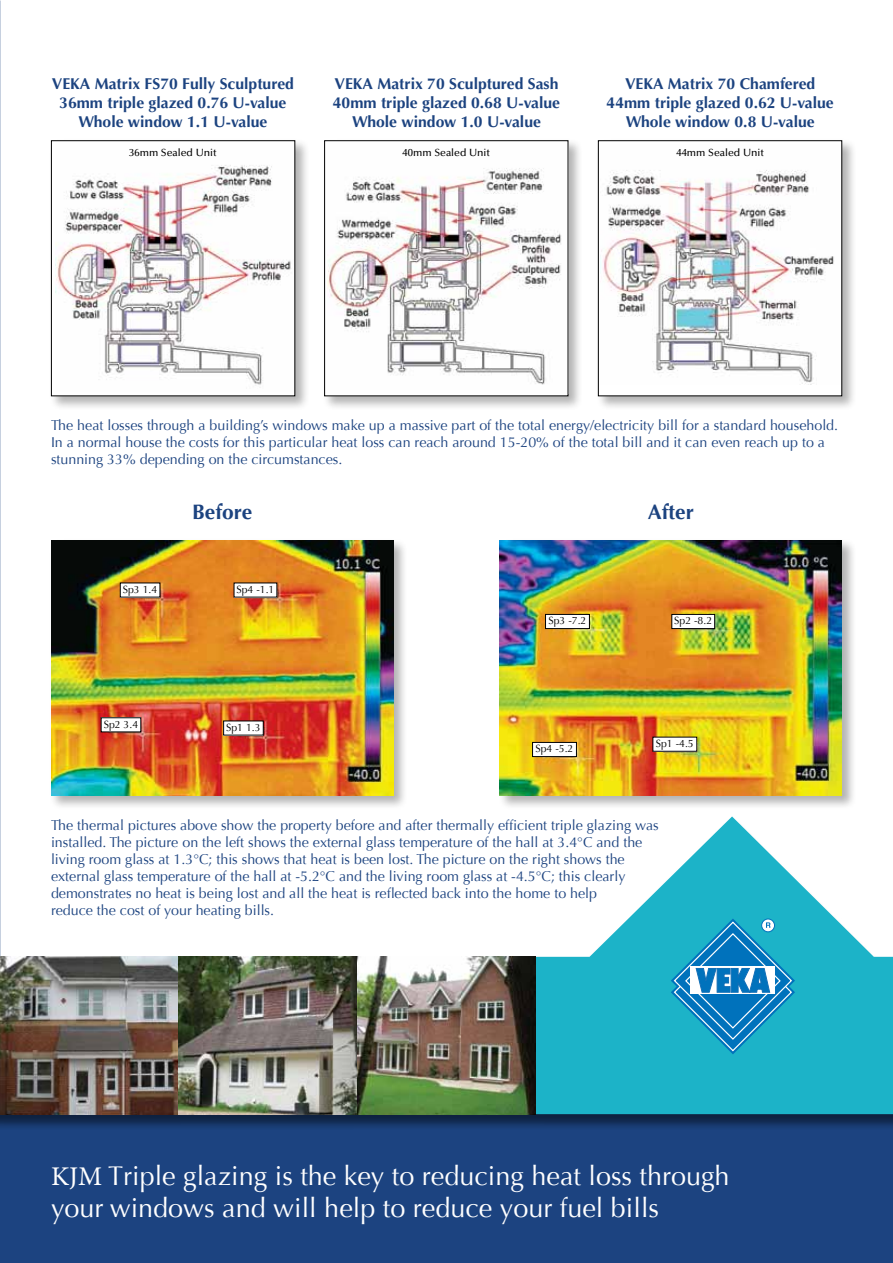
<style>
.page{position:relative;width:893px;height:1263px;background:#fff}
.page>*{position:absolute;margin:0;border:0;box-sizing:border-box;transform-origin:0 0}
.t1{font:27px/32.4px "Optima";color:#fff}
.t2{font:700 21px "Optima CE";color:#1c4380}
.t3{font:700 15.75px/18.9px "Optima CE";color:#1c4380;text-align:center}
.t4{font:14.25px/17.1px "Optima";color:#1c4380}
.t5{font:10.5px "Optima";color:#000}
.t6{font:500 10.5px "Optima";color:#000}
.s1{font-family:"Minion Pro"}
</style>
<div class="page">
<div style="left:0;top:1114px;width:893px;height:149px;background:#1c4380"></div>
<div style="left:0;top:818px;width:893px;height:313px;background:#000;opacity:.5"></div>
<svg style="left:536px;top:816px;width:357px;height:298px;fill:#1cb3c8"></svg>
<img style="left:0;top:957px;width:536px;height:157px">
<div style="left:49px;top:538px;width:359px;height:272px;background:#000;opacity:.3"></div>
<img style="left:51px;top:540px;width:342px;height:255px">
<div style="left:498px;top:538px;width:358px;height:272px;background:#000;opacity:.3"></div>
<img style="left:500px;top:540px;width:342px;height:255px">
<div style="left:49px;top:138px;width:261px;height:273px;background:#000;opacity:.3"></div>
<img style="left:56px;top:142px;width:237px;height:250px">
<div style="left:51px;top:140px;width:244px;height:256px;border:1px solid #000"></div>
<div style="left:322px;top:138px;width:261px;height:273px;background:#000;opacity:.3"></div>
<img style="left:328px;top:142px;width:238px;height:251px">
<div style="left:324px;top:140px;width:244px;height:256px;border:1px solid #000"></div>
<div style="left:596px;top:138px;width:261px;height:273px;background:#000;opacity:.3"></div>
<div style="left:598px;top:141px;width:244px;height:255px;background:#fff"></div>
<img style="left:601px;top:170px;width:233px;height:215px">
<div style="left:598px;top:140px;width:244px;height:256px;border:1px solid #000"></div>
<svg style="left:671px;top:918px;width:124px;height:136px;background:#2a9fc8"></svg>
<div style="left:120px;top:583px;width:40px;height:14px;background:#fff"></div>
<div style="left:234px;top:583px;width:43px;height:14px;background:#fff"></div>
<div style="left:101px;top:718px;width:40px;height:14px;background:#fff"></div>
<div style="left:224px;top:721px;width:39px;height:14px;background:#fff"></div>
<div style="left:545px;top:614px;width:44px;height:14px;background:#fff"></div>
<div style="left:545px;top:614px;width:45px;height:15px;border:1px solid #000"></div>
<div style="left:672px;top:614px;width:43px;height:14px;background:#fff"></div>
<div style="left:671px;top:614px;width:44px;height:15px;border:1px solid #000"></div>
<div style="left:533px;top:742px;width:43px;height:14px;background:#fff"></div>
<div style="left:532px;top:742px;width:45px;height:15px;border:1px solid #000"></div>
<div style="left:653px;top:737px;width:44px;height:14px;background:#fff"></div>
<p class="t3" style="left:333px;top:74px;width:229px">VEKA Matrix 70 Sculptured Sash<br>40mm triple glazed 0.68 U-value<br>Whole window 1.0 U-value</p>
<p class="t3" style="left:607px;top:74px;width:229px">VEKA Matrix 70 Chamfered<br>44mm triple glazed 0.62 U-value<br>Whole window 0.8 U-value</p>
<p class="t3" style="left:52px;top:74px;width:244px">VEKA Matrix FS70 Fully Sculptured<br>36mm triple glazed 0.76 U-value<br>Whole window 1.1 U-value</p>
<p class="t6" style="left:129px;top:147px;width:89px">36mm Sealed Unit</p>
<p class="t6" style="left:403px;top:147px;width:89px">40mm Sealed Unit</p>
<p class="t6" style="left:676px;top:147px;width:89px">44mm Sealed Unit</p>
<p class="t4" style="left:51px;top:417px;width:789px">The heat losses through a building’s windows make up a massive part of the total energy/electricity bill for a standard household.<br>In a normal house the costs for this particular heat loss can reach around 15-20% of the total bill and it can even reach up to a stunning 33% depending on the circumstances.</p>
<h2 class="t2" style="left:192px;top:498px;width:62px">Before</h2>
<h2 class="t2" style="left:648px;top:498px;width:48px">After</h2>
<p class="t5" style="left:123px;top:583px;width:36px">Sp3 1.4</p>
<p class="t5" style="left:236px;top:583px;width:39px">Sp4 -1.1</p>
<p class="t5" style="left:104px;top:718px;width:36px">Sp2 3.4</p>
<p class="t5" style="left:226px;top:721px;width:36px">Sp1 1.3</p>
<p class="t5" style="left:548px;top:615px;width:39px">Sp3 -7.2</p>
<p class="t5" style="left:674px;top:615px;width:39px">Sp2 -8.2</p>
<p class="t5" style="left:535px;top:743px;width:39px">Sp4 -5.2</p>
<p class="t5" style="left:656px;top:737px;width:39px">Sp1 -4.5</p>
<p class="t4" style="left:51px;top:816px;width:609px">The thermal pictures above show the property before and after thermally efficient triple glazing was installed. The picture on the left shows the external glass temperature of the hall at 3.4°C and the living room glass at 1.3°C; this shows that heat is been lost. The picture on the right shows the external glass temperature of the hall at -5.2°C and the living room glass at -4.5°C; this clearly demonstrates no heat is being lost and all the heat is reflected back into the home to help<br>reduce the cost of your heating bills.</p>
<h1 class="t1" style="left:51px;top:1160px;width:680px"><span class="s1">KJM</span> Triple glazing is the key to reducing heat loss through your windows and will help to reduce your fuel bills</h1>
</div>
